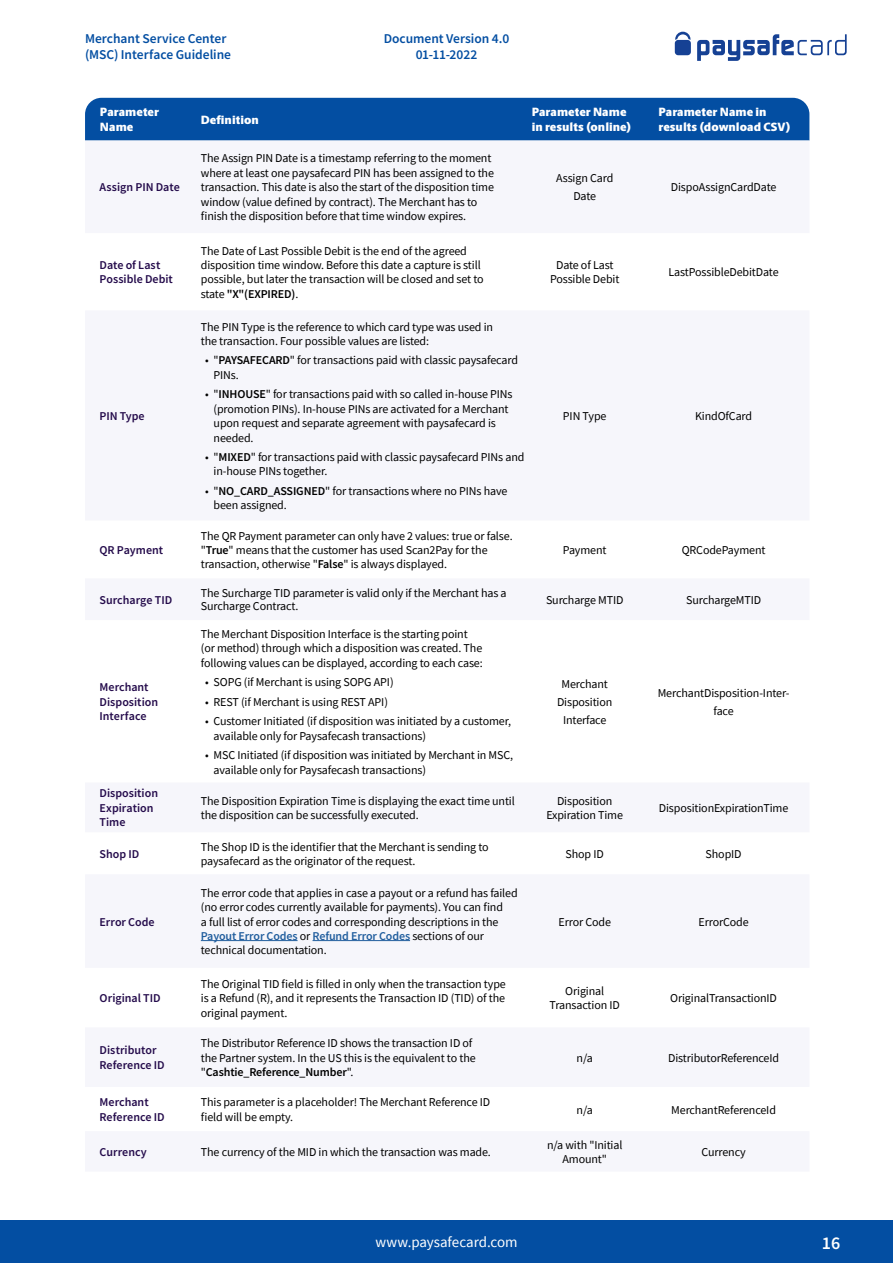
<style>
.page{position:relative;width:893px;height:1263px;background:#fff}
.page>*{position:absolute;margin:0;border:0;box-sizing:border-box;transform-origin:0 0}
.t1{font:600 18px "Source Sans Pro";color:#fff}
.t2{font:15px "Source Sans Pro";letter-spacing:-.005em;color:#fff}
.t3{font:600 13.5px/16.2px "Source Sans Pro";letter-spacing:-.005em;color:#034ea2}
.t4{font:12px/14.4px "Source Sans Pro";letter-spacing:-.01em;color:#000}
.t5{font:600 12px/14.4px "Source Sans Pro";color:#240b4b}
.t6{font:900 12px/14.4px "Berlingske Sans";letter-spacing:.005em;color:#fff}
.s1{font-weight:600}
.s2{font-weight:600;color:#215e9e}
</style>
<div class="page">
<div style="left:0;top:1220px;width:893px;height:43px;background:#034ea2"></div>
<div style="left:675px;top:40px;width:16px;height:15px;background:#164194;border-radius:3px"></div>
<svg style="left:675px;top:32px;width:15px;height:8px"></svg>
<svg style="left:697px;top:34px;width:150px;height:27px"></svg>
<div style="left:85px;top:98px;width:724px;height:43px;background:#034ea2"></div>
<hr style="left:201px;top:940px;width:97px;height:1px;background:#215e9e">
<hr style="left:313px;top:940px;width:97px;height:1px;background:#215e9e">
<p class="t3" style="left:85px;top:30px;width:148px">Merchant Service Center (MSC) Interface Guideline</p>
<p class="t3" style="left:384px;top:30px;width:127px;text-align:center">Document Version 4.0<br>01-11-2022</p>
<p class="t6" style="left:100px;top:105px;width:61px">Parameter<br>Name</p>
<p class="t6" style="left:201px;top:112px;width:60px">Definition</p>
<p class="t6" style="left:532px;top:105px;width:101px">Parameter Name in results (online)</p>
<p class="t6" style="left:658px;top:105px;width:134px">Parameter Name in results (download CSV)</p>
<p class="t5" style="left:100px;top:180px;width:82px">Assign PIN Date</p>
<p class="t4" style="left:201px;top:151px;width:295px">The Assign PIN Date is a timestamp referring to the moment where at least one paysafecard PIN has been assigned to the transaction. This date is also the start of the disposition time window (value defined by contract). The Merchant has to finish the disposition before that time window expires.</p>
<p class="t4" style="left:556px;top:169px;width:59px;line-height:18px;text-align:center">Assign Card<br>Date</p>
<p class="t4" style="left:671px;top:180px;width:107px">DispoAssignCardDate</p>
<p class="t5" style="left:100px;top:258px;width:75px">Date of Last<br>Possible Debit</p>
<p class="t4" style="left:201px;top:243px;width:284px">The Date of Last Possible Debit is the end of the agreed disposition time window. Before this date a capture is still possible, but later the transaction will be closed and set to state <span class="s1">"X"(EXPIRED)</span>.</p>
<p class="t4" style="left:550px;top:258px;width:71px;text-align:center">Date of Last<br>Possible Debit</p>
<p class="t4" style="left:669px;top:265px;width:112px">LastPossibleDebitDate</p>
<p class="t5" style="left:100px;top:409px;width:47px">PIN Type</p>
<p class="t4" style="left:201px;top:319px;width:294px">The PIN Type is the reference to which card type was used in the transaction. Four possible values are listed:</p>
<p class="t4" style="left:214px;top:353px;width:306px;text-indent:-9px">• "<span class="s1">PAYSAFECARD</span>" for transactions paid with classic paysafecard<br>PINs.</p>
<p class="t4" style="left:214px;top:387px;width:300px;text-indent:-9px">• "<span class="s1">INHOUSE</span>" for transactions paid with so called in-house PINs (promotion PINs). In-house PINs are activated for a Merchant upon request and separate agreement with paysafecard is needed.</p>
<p class="t4" style="left:214px;top:450px;width:312px;text-indent:-9px">• "<span class="s1">MIXED</span>" for transactions paid with classic paysafecard PINs and in-house PINs together.</p>
<p class="t4" style="left:214px;top:484px;width:295px;text-indent:-9px">• "<span class="s1">NO_CARD_ASSIGNED</span>" for transactions where no PINs have been assigned.</p>
<p class="t4" style="left:563px;top:409px;width:45px">PIN Type</p>
<p class="t4" style="left:695px;top:409px;width:59px">KindOfCard</p>
<p class="t5" style="left:100px;top:543px;width:65px">QR Payment</p>
<p class="t4" style="left:201px;top:528px;width:313px">The QR Payment parameter can only have 2 values: true or false. "<span class="s1">True</span>" means that the customer has used Scan2Pay for the transaction, otherwise "<span class="s1">False</span>" is always displayed.</p>
<p class="t4" style="left:563px;top:543px;width:45px">Payment</p>
<p class="t4" style="left:682px;top:543px;width:85px">QRCodePayment</p>
<p class="t5" style="left:100px;top:592px;width:74px">Surcharge TID</p>
<p class="t4" style="left:201px;top:586px;width:307px;line-height:13.5px">The Surcharge TID parameter is valid only if the Merchant has a<br>Surcharge Contract.</p>
<p class="t4" style="left:546px;top:592px;width:79px">Surcharge MTID</p>
<p class="t4" style="left:686px;top:592px;width:77px">SurchargeMTID</p>
<p class="t5" style="left:100px;top:680px;width:60px">Merchant<br>Disposition<br>Interface</p>
<p class="t4" style="left:201px;top:627px;width:283px">The Merchant Disposition Interface is the starting point (or method) through which a disposition was created. The following values can be displayed, according to each case:</p>
<p class="t4" style="left:205px;top:675px;width:190px">• SOPG (if Merchant is using SOPG API)</p>
<p class="t4" style="left:205px;top:694px;width:184px">• REST (if Merchant is using REST API)</p>
<p class="t4" style="left:214px;top:714px;width:299px;text-indent:-9px">• Customer Initiated (if disposition was initiated by a customer, available only for Paysafecash transactions)</p>
<p class="t4" style="left:214px;top:748px;width:301px;text-indent:-9px">• MSC Initiated (if disposition was initiated by Merchant in MSC, available only for Paysafecash transactions)</p>
<p class="t4" style="left:557px;top:675px;width:57px;line-height:18px;text-align:center">Merchant<br>Disposition<br>Interface</p>
<p class="t4" style="left:658px;top:684px;width:133px;line-height:18px;text-align:center">MerchantDisposition-Inter&shy;face</p>
<p class="t5" style="left:100px;top:786px;width:60px">Disposition<br>Expiration<br>Time</p>
<p class="t4" style="left:201px;top:793px;width:316px">The Disposition Expiration Time is displaying the exact time until the disposition can be successfully executed.</p>
<p class="t4" style="left:546px;top:793px;width:78px;text-align:center">Disposition<br>Expiration Time</p>
<p class="t4" style="left:659px;top:801px;width:131px">DispositionExpirationTime</p>
<p class="t5" style="left:100px;top:846px;width:41px">Shop ID</p>
<p class="t4" style="left:201px;top:839px;width:289px">The Shop ID is the identifier that the Merchant is sending to paysafecard as the originator of the request.</p>
<p class="t4" style="left:566px;top:846px;width:40px">Shop ID</p>
<p class="t4" style="left:706px;top:846px;width:38px">ShopID</p>
<p class="t5" style="left:99px;top:914px;width:57px">Error Code</p>
<p class="t5" style="left:100px;top:991px;width:63px">Original TID</p>
<p class="t4" style="left:201px;top:885px;width:318px">The error code that applies in case a payout or a refund has failed (no error codes currently available for payments). You can find<br>a full list of error codes and corresponding descriptions in the <span class="s2">Payout Error Codes</span> or <span class="s2">Refund Error Codes</span> sections of our technical documentation.</p>
<p class="t4" style="left:558px;top:914px;width:54px">Error Code</p>
<p class="t4" style="left:698px;top:914px;width:52px">ErrorCode</p>
<p class="t4" style="left:201px;top:976px;width:306px;text-align:justify">The Original TID field is filled in only when the transaction type is a Refund (R), and it represents the Transaction ID (TID) of the original payment.</p>
<p class="t4" style="left:550px;top:984px;width:72px;text-align:center">Original<br>Transaction ID</p>
<p class="t4" style="left:670px;top:991px;width:108px">OriginalTransactionID</p>
<p class="t5" style="left:100px;top:1043px;width:67px">Distributor<br>Reference ID</p>
<p class="t4" style="left:201px;top:1036px;width:276px">The Distributor Reference ID shows the transaction ID of the Partner system. In the US this is the equivalent to the "<span class="s1">Cashtie_Reference_Number</span>".</p>
<p class="t4" style="left:577px;top:1050px;width:18px">n/a</p>
<p class="t4" style="left:668px;top:1050px;width:113px">DistributorReferenceId</p>
<p class="t5" style="left:100px;top:1095px;width:67px">Merchant<br>Reference ID</p>
<p class="t4" style="left:201px;top:1095px;width:291px">This parameter is a placeholder! The Merchant Reference ID field will be empty.</p>
<p class="t4" style="left:577px;top:1102px;width:18px">n/a</p>
<p class="t4" style="left:671px;top:1102px;width:106px">MerchantReferenceId</p>
<p class="t5" style="left:100px;top:1144px;width:49px">Currency</p>
<p class="t4" style="left:201px;top:1144px;width:292px">The currency of the MID in which the transaction was made.</p>
<p class="t4" style="left:547px;top:1137px;width:77px;text-align:center">n/a with "Initial<br>Amount"</p>
<p class="t4" style="left:701px;top:1144px;width:46px">Currency</p>
<p class="t2" style="left:375px;top:1232px;width:144px">www.paysafecard.com</p>
<h1 class="t1" style="left:822px;top:1231px;width:20px">16</h1>
</div>
